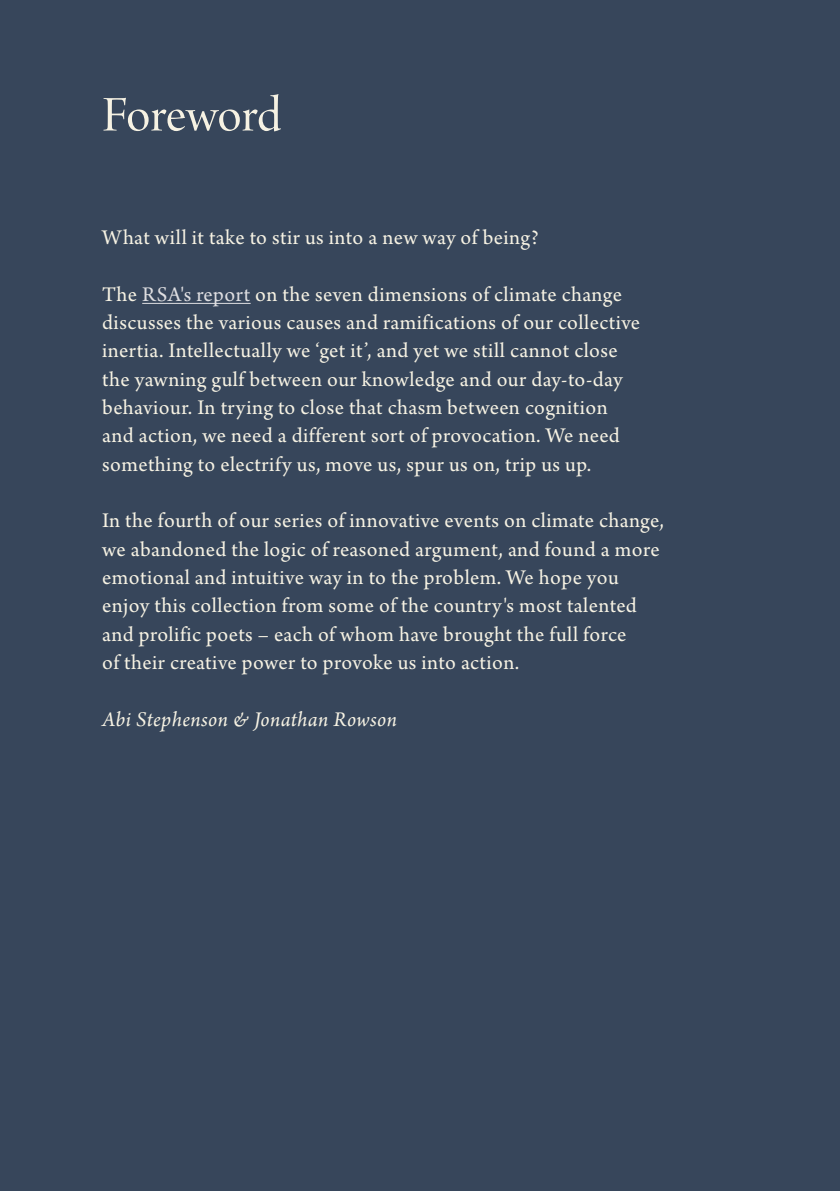
<style>
.page{position:relative;width:840px;height:1191px;background:#fff}
.page>*{position:absolute;margin:0;border:0;box-sizing:border-box;transform-origin:0 0}
.t1{font:53px "Arno Pro Display";letter-spacing:-.005em;color:#f6f2e3}
.t2{font:22px/28.4px "Arno Pro";letter-spacing:.02em;color:#f6f2e3}
.t3{font:italic 22px "Arno Pro";letter-spacing:.015em;color:#f6f2e3}
.s1{color:#dedee1}
</style>
<div class="page">
<div style="left:0;top:0;width:839px;height:1191px;background:#37465b"></div>
<hr style="left:142px;top:303px;width:108px;height:1px;background:#dedee1">
<h1 class="t1" style="left:102px;top:86px;width:181px">Foreword</h1>
<p class="t2" style="left:102px;top:224px;width:438px">What will it take to stir us into a new way of being?</p>
<p class="t2" style="left:102px;top:281px;width:539px">The <span class="s1">RSA's report</span> on the seven dimensions of climate change discusses the various causes and ramifications of our collective inertia. Intellectually we ‘get it’, and yet we still cannot close the yawning gulf between our knowledge and our day-to-day behaviour. In trying to close that chasm between cognition and action, we need a different sort of provocation. We need something to electrify us, move us, spur us on, trip us up.</p>
<p class="t2" style="left:102px;top:508px;width:563px">In the fourth of our series of innovative events on climate change, we abandoned the logic of reasoned argument, and found a more emotional and intuitive way in to the problem. We hope you enjoy this collection from some of the country's most talented and prolific poets – each of whom have brought the full force<br>of their creative power to provoke us into action.</p>
<p class="t3" style="left:102px;top:706px;width:296px">Abi Stephenson &amp; Jonathan Rowson</p>
</div>
